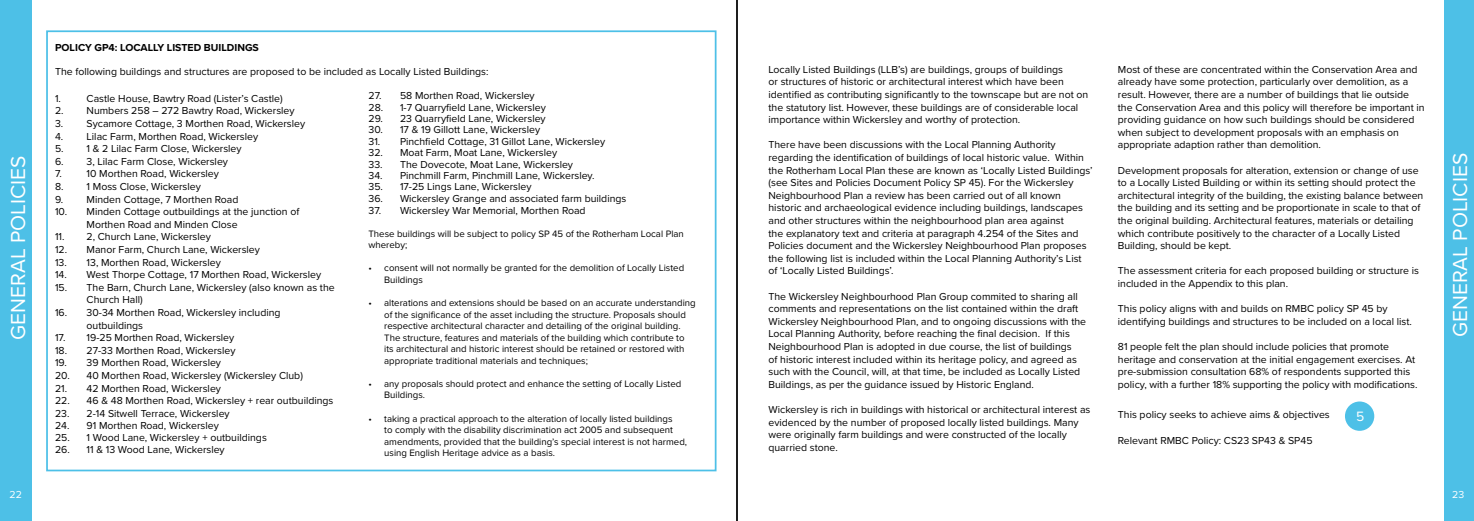
<style>
.page{position:relative;width:1474px;height:521px;background:#fff}
.page>*{position:absolute;margin:0;border:0;box-sizing:border-box;transform-origin:0 0}
.t1{font:21px "Proxima Nova";color:#fff}
.t2{font:14px "Proxima Nova";color:#fff}
.t3{font:10.5px/12.6px "Proxima Nova";color:#000}
.t4{font:700 10.5px "Proxima Nova";color:#000}
.t5{font:10.5px "Proxima Nova";color:#fff}
.t6{font:9.62px/11.5px "Proxima Nova";color:#000}
</style>
<div class="page">
<hr style="left:736px;top:0;width:2px;height:521px;background:#000">
<div style="left:0;top:0;width:32px;height:521px;background:#4dc0e7"></div>
<div style="left:1443px;top:0;width:30px;height:521px;background:#4dc0e7"></div>
<svg style="left:1344px;top:401px;width:30px;height:30px"></svg>
<h1 class="t1" style="left:2px;top:339px;width:186px;rotate:-90deg">GENERAL POLICIES</h1>
<p class="t4" style="left:55px;top:40px;width:205px">POLICY GP4: LOCALLY LISTED BUILDINGS</p>
<p class="t3" style="left:55px;top:64px;width:435px">The following buildings and structures are proposed to be included as Locally Listed Buildings:</p>
<p class="t3" style="left:55px;top:91px;width:7px">1.</p>
<p class="t3" style="left:87px;top:91px;width:198px">Castle House, Bawtry Road (Lister’s Castle)</p>
<p class="t3" style="left:55px;top:104px;width:241px">2. Numbers 258 – 272 Bawtry Road, Wickersley</p>
<p class="t3" style="left:55px;top:117px;width:252px">3. Sycamore Cottage, 3 Morthen Road, Wickersley</p>
<p class="t3" style="left:55px;top:129px;width:205px">4. Lilac Farm, Morthen Road, Wickersley</p>
<p class="t3" style="left:55px;top:142px;width:188px">5. 1 &amp; 2 Lilac Farm Close, Wickersley</p>
<p class="t3" style="left:55px;top:154px;width:174px">6. 3, Lilac Farm Close, Wickersley</p>
<p class="t3" style="left:55px;top:167px;width:165px">7. 10 Morthen Road, Wickersley</p>
<p class="t3" style="left:55px;top:180px;width:147px">8. 1 Moss Close, Wickersley</p>
<p class="t3" style="left:55px;top:192px;width:185px">9. Minden Cottage, 7 Morthen Road</p>
<p class="t3" style="left:87px;top:205px;width:214px;text-indent:-32px">10. Minden Cottage outbuildings at the junction of<br>Morthen Road and Minden Close</p>
<p class="t3" style="left:55px;top:230px;width:157px">11. 2, Church Lane, Wickersley</p>
<p class="t3" style="left:55px;top:243px;width:206px">12. Manor Farm, Church Lane, Wickersley</p>
<p class="t3" style="left:55px;top:255px;width:167px">13. 13, Morthen Road, Wickersley</p>
<p class="t3" style="left:55px;top:268px;width:268px">14. West Thorpe Cottage, 17 Morthen Road, Wickersley</p>
<p class="t3" style="left:87px;top:280px;width:250px;text-indent:-32px">15. The Barn, Church Lane, Wickersley (also known as the<br>Church Hall)</p>
<p class="t3" style="left:87px;top:306px;width:195px;text-indent:-32px">16. 30-34 Morthen Road, Wickersley including outbuildings</p>
<p class="t3" style="left:55px;top:331px;width:181px">17. 19-25 Morthen Road, Wickersley</p>
<p class="t3" style="left:55px;top:343px;width:182px">18. 27-33 Morthen Road, Wickersley</p>
<p class="t3" style="left:55px;top:356px;width:167px">19. 39 Morthen Road, Wickersley</p>
<p class="t3" style="left:55px;top:369px;width:249px">20. 40 Morthen Road, Wickersley (Wickersley Club)</p>
<p class="t3" style="left:55px;top:381px;width:167px">21. 42 Morthen Road, Wickersley</p>
<p class="t3" style="left:55px;top:394px;width:280px">22. 46 &amp; 48 Morthen Road, Wickersley + rear outbuildings</p>
<p class="t3" style="left:55px;top:406px;width:176px">23. 2-14 Sitwell Terrace, Wickersley</p>
<p class="t3" style="left:55px;top:419px;width:165px">24. 91 Morthen Road, Wickersley</p>
<p class="t3" style="left:55px;top:430px;width:213px">25. 1 Wood Lane, Wickersley + outbuildings</p>
<p class="t3" style="left:55px;top:443px;width:171px">26. 11 &amp; 13 Wood Lane, Wickersley</p>
<p class="t3" style="left:368px;top:89px;width:168px">27. 58 Morthen Road, Wickersley</p>
<p class="t3" style="left:368px;top:100px;width:179px">28. 1-7 Quarryfield Lane, Wickersley</p>
<p class="t3" style="left:368px;top:112px;width:179px">29. 23 Quarryfield Lane, Wickersley</p>
<p class="t3" style="left:368px;top:123px;width:173px">30. 17 &amp; 19 Gillott Lane, Wickersley</p>
<p class="t3" style="left:368px;top:134px;width:238px">31. Pinchfield Cottage, 31 Gillot Lane, Wickersley</p>
<p class="t3" style="left:368px;top:146px;width:190px">32. Moat Farm, Moat Lane, Wickersley</p>
<p class="t3" style="left:368px;top:157px;width:206px">33. The Dovecote, Moat Lane, Wickersley</p>
<p class="t3" style="left:368px;top:169px;width:228px">34. Pinchmill Farm, Pinchmill Lane, Wickersley.</p>
<p class="t3" style="left:368px;top:180px;width:164px">35. 17-25 Lings Lane, Wickersley</p>
<p class="t3" style="left:368px;top:191px;width:259px">36. Wickersley Grange and associated farm buildings</p>
<p class="t3" style="left:368px;top:204px;width:219px">37. Wickersley War Memorial, Morthen Road</p>
<p class="t6" style="left:368px;top:227px;width:317px">These buildings will be subject to policy SP 45 of the Rotherham Local Plan whereby;</p>
<p class="t6" style="left:384px;top:262px;width:301px;text-indent:-16px">• consent will not normally be granted for the demolition of Locally Listed<br>Buildings</p>
<p class="t6" style="left:384px;top:297px;width:313px;text-indent:-16px">• alterations and extensions should be based on an accurate understanding of the significance of the asset including the structure. Proposals should respective architectural character and detailing of the original building.<br>The structure, features and materials of the building which contribute to its architectural and historic interest should be retained or restored with appropriate traditional materials and techniques;</p>
<p class="t6" style="left:384px;top:377px;width:298px;text-indent:-16px">• any proposals should protect and enhance the setting of Locally Listed<br>Buildings.</p>
<p class="t6" style="left:384px;top:412px;width:304px;text-indent:-16px">• taking a practical approach to the alteration of locally listed buildings<br>to comply with the disability discrimination act 2005 and subsequent amendments, provided that the building’s special interest is not harmed, using English Heritage advice as a basis.</p>
<p class="t3" style="left:768px;top:63px;width:321px">Locally Listed Buildings (LLB’s) are buildings, groups of buildings<br>or structures of historic or architectural interest which have been identified as contributing significantly to the townscape but are not on the statutory list. However, these buildings are of considerable local importance within Wickersley and worthy of protection.</p>
<p class="t3" style="left:768px;top:138px;width:325px">There have been discussions with the Local Planning Authority regarding the identification of buildings of local historic value. Within the Rotherham Local Plan these are known as ‘Locally Listed Buildings’ (see Sites and Policies Document Policy SP 45). For the Wickersley Neighbourhood Plan a review has been carried out of all known historic and archaeological evidence including buildings, landscapes and other structures within the neighbourhood plan area against<br>the explanatory text and criteria at paragraph 4.254 of the Sites and Policies document and the Wickersley Neighbourhood Plan proposes the following list is included within the Local Planning Authority’s List of ‘Locally Listed Buildings’.</p>
<p class="t3" style="left:768px;top:289px;width:319px">The Wickersley Neighbourhood Plan Group commited to sharing all comments and representations on the list contained within the draft Wickersley Neighbourhood Plan, and to ongoing discussions with the Local Planning Authority, before reaching the final decision. If this Neighbourhood Plan is adopted in due course, the list of buildings<br>of historic interest included within its heritage policy, and agreed as such with the Council, will, at that time, be included as Locally Listed Buildings, as per the guidance issued by Historic England.</p>
<p class="t3" style="left:768px;top:403px;width:323px">Wickersley is rich in buildings with historical or architectural interest as evidenced by the number of proposed locally listed buildings. Many were originally farm buildings and were constructed of the locally quarried stone.</p>
<h2 class="t2" style="left:1355px;top:406px;width:10px">5</h2>
<p class="t3" style="left:1117px;top:63px;width:308px">Most of these are concentrated within the Conservation Area and already have some protection, particularly over demolition, as a result. However, there are a number of buildings that lie outside the Conservation Area and this policy will therefore be important in providing guidance on how such buildings should be considered when subject to development proposals with an emphasis on appropriate adaption rather than demolition.</p>
<p class="t3" style="left:1117px;top:163px;width:307px">Development proposals for alteration, extension or change of use to a Locally Listed Building or within its setting should protect the architectural integrity of the building, the existing balance between the building and its setting and be proportionate in scale to that of the original building. Architectural features, materials or detailing which contribute positively to the character of a Locally Listed Building, should be kept.</p>
<p class="t3" style="left:1117px;top:264px;width:303px">The assessment criteria for each proposed building or structure is included in the Appendix to this plan.</p>
<p class="t3" style="left:1117px;top:302px;width:295px">This policy aligns with and builds on RMBC policy SP 45 by identifying buildings and structures to be included on a local list.</p>
<p class="t3" style="left:1117px;top:340px;width:301px">81 people felt the plan should include policies that promote heritage and conservation at the initial engagement exercises. At pre-submission consultation 68% of respondents supported this policy, with a further 18% supporting the policy with modifications.</p>
<p class="t3" style="left:1117px;top:408px;width:213px">This policy seeks to achieve aims &amp; objectives</p>
<p class="t3" style="left:1117px;top:434px;width:196px">Relevant RMBC Policy: CS23 SP43 &amp; SP45</p>
<h1 class="t1" style="left:1444px;top:337px;width:186px;rotate:-90deg">GENERAL POLICIES</h1>
<p class="t5" style="left:10px;top:486px;width:14px">22</p>
<p class="t5" style="left:1452px;top:486px;width:14px">23</p>
</div>
